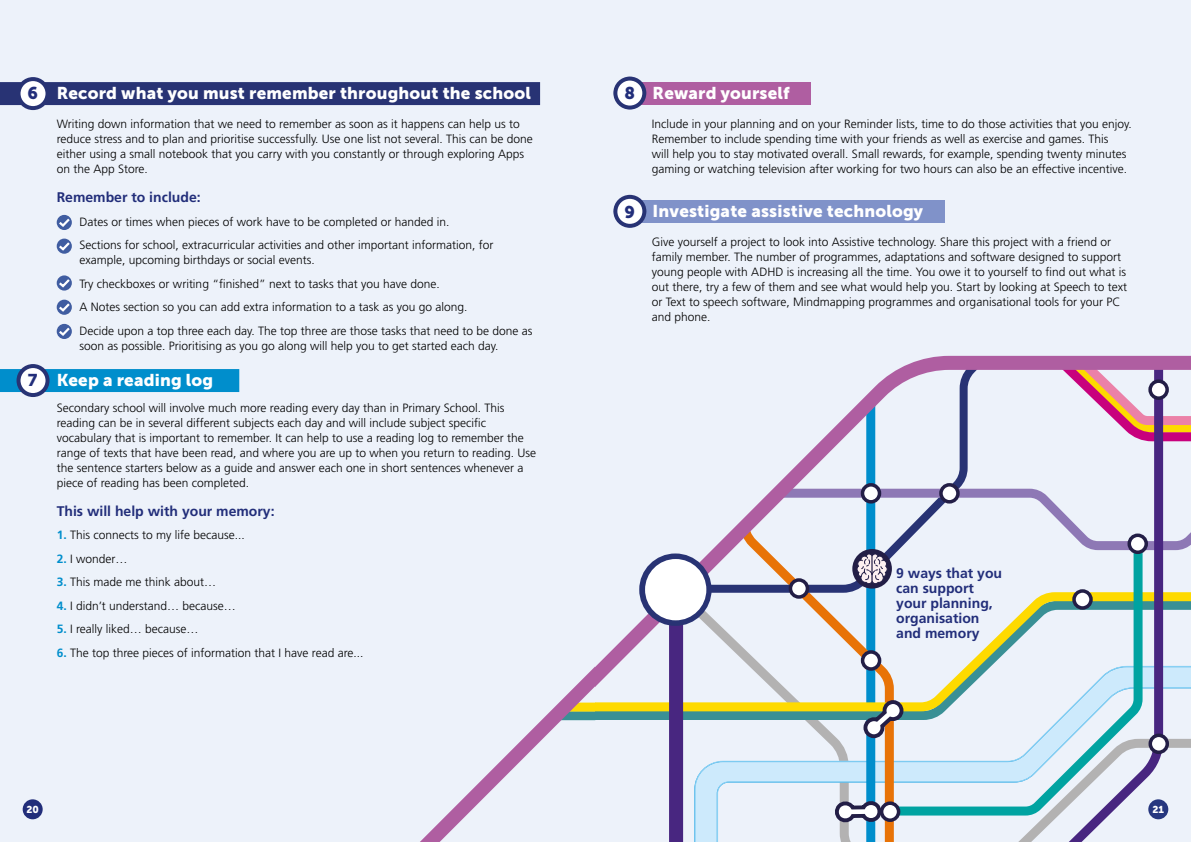
<style>
.page{position:relative;width:1191px;height:842px;background:#fff}
.page>*{position:absolute;margin:0;border:0;box-sizing:border-box;transform-origin:0 0}
.t1{font:17px "Museo Sans 900";letter-spacing:.01em;color:#fff}
.t2{font:17px "Museo Sans 900";color:#222e7a}
.t3{font:700 14px/15px "Frutiger LT Std";color:#222e7a}
.t4{font:300 12px/15px "Frutiger LT Std";color:#000}
.t5{font:10px "Museo Sans 900";color:#fff}
.s1{font-weight:700;color:#008ecc}
</style>
<div class="page">
<div style="left:595px;top:0;width:596px;height:842px;background:#edf2fa"></div>
<div style="left:0;top:0;width:595px;height:842px;background:#edf2fa"></div>
<div style="left:23px;top:799px;width:20px;height:20px;background:#222e7a;border-radius:50%"></div>
<div style="left:0;top:369px;width:239px;height:23px;background:#008ecc"></div>
<div style="left:19px;top:366px;width:29px;height:29px;background:#fff;border-radius:50%"></div>
<div style="left:17px;top:364px;width:33px;height:33px;border:4px solid #283374;border-radius:50%"></div>
<div style="left:0;top:82px;width:540px;height:23px;background:#283374"></div>
<div style="left:19px;top:79px;width:29px;height:29px;background:#fff;border-radius:50%"></div>
<div style="left:17px;top:77px;width:33px;height:33px;border:4px solid #283374;border-radius:50%"></div>
<svg style="left:420px;top:666px;width:175px;height:176px"></svg>
<div style="left:630px;top:82px;width:181px;height:23px;background:#af5ea1"></div>
<svg style="left:613px;top:77px;width:33px;height:33px"></svg>
<div style="left:630px;top:200px;width:315px;height:23px;background:#8092c9"></div>
<svg style="left:613px;top:195px;width:33px;height:33px"></svg>
<svg style="left:595px;top:355px;width:595px;height:487px"></svg>
<div style="left:669px;top:571px;width:14px;height:271px;background:#482680"></div>
<div style="left:639px;top:553px;width:72px;height:73px;border:11px solid #283374;border-radius:50%"></div>
<div style="left:645px;top:559px;width:61px;height:61px;background:#fff;border-radius:50%"></div>
<div style="left:57px;top:215px;width:15px;height:15px;background:#405da1;border-radius:50%"></div>
<svg style="left:59px;top:219px;width:11px;height:8px"></svg>
<div style="left:57px;top:239px;width:15px;height:15px;background:#405da1;border-radius:50%"></div>
<svg style="left:59px;top:242px;width:11px;height:9px"></svg>
<svg style="left:57px;top:275px;width:15px;height:16px"></svg>
<svg style="left:59px;top:279px;width:11px;height:9px"></svg>
<div style="left:57px;top:300px;width:15px;height:15px;background:#405da1;border-radius:50%"></div>
<svg style="left:59px;top:303px;width:11px;height:9px"></svg>
<div style="left:57px;top:324px;width:15px;height:15px;background:#405da1;border-radius:50%"></div>
<svg style="left:59px;top:328px;width:11px;height:8px"></svg>
<h1 class="t2" style="left:28px;top:83px;width:12px">6</h1>
<h1 class="t2" style="left:624px;top:83px;width:12px">8</h1>
<h1 class="t1" style="left:57px;top:83px;width:476px">Record what you must remember throughout the school</h1>
<h1 class="t1" style="left:652px;top:83px;width:139px">Reward yourself</h1>
<h1 class="t2" style="left:28px;top:371px;width:11px">7</h1>
<p class="t4" style="left:57px;top:117px;width:477px">Writing down information that we need to remember as soon as it happens can help us to reduce stress and to plan and prioritise successfully. Use one list not several. This can be done either using a small notebook that you carry with you constantly or through exploring Apps on the App Store.</p>
<p class="t3" style="left:57px;top:190px;width:145px">Remember to include:</p>
<p class="t4" style="left:79px;top:210px;width:415px;line-height:23.5px">Dates or times when pieces of work have to be completed or handed in.<br>Sections for school, extracurricular activities and other important information, for</p>
<p class="t4" style="left:79px;top:249px;width:455px;line-height:23.5px">example, upcoming birthdays or social events.<br>Try checkboxes or writing “finished” next to tasks that you have done.<br>A Notes section so you can add extra information to a task as you go along.<br>Decide upon a top three each day. The top three are those tasks that need to be done as</p>
<p class="t4" style="left:79px;top:338px;width:421px">soon as possible. Prioritising as you go along will help you to get started each day.</p>
<h1 class="t1" style="left:57px;top:371px;width:158px">Keep a reading log</h1>
<p class="t4" style="left:57px;top:400px;width:481px">Secondary school will involve much more reading every day than in Primary School. This reading can be in several different subjects each day and will include subject specific vocabulary that is important to remember. It can help to use a reading log to remember the range of texts that have been read, and where you are up to when you return to reading. Use the sentence starters below as a guide and answer each one in short sentences whenever a piece of reading has been completed.</p>
<p class="t3" style="left:57px;top:503px;width:219px">This will help with your memory:</p>
<p class="t4" style="left:57px;top:528px;width:190px"><span class="s1">1.</span> This connects to my life because...</p>
<p class="t4" style="left:57px;top:551px;width:72px"><span class="s1">2.</span> I wonder…</p>
<p class="t4" style="left:57px;top:575px;width:161px"><span class="s1">3.</span> This made me think about…</p>
<p class="t4" style="left:57px;top:598px;width:181px"><span class="s1">4.</span> I didn’t understand… because…</p>
<p class="t4" style="left:57px;top:622px;width:143px"><span class="s1">5.</span> I really liked… because…</p>
<p class="t4" style="left:57px;top:645px;width:308px"><span class="s1">6.</span> The top three pieces of information that I have read are...</p>
<h1 class="t2" style="left:624px;top:202px;width:12px">9</h1>
<p class="t4" style="left:652px;top:117px;width:481px">Include in your planning and on your Reminder lists, time to do those activities that you enjoy.<br>Remember to include spending time with your friends as well as exercise and games. This<br>will help you to stay motivated overall. Small rewards, for example, spending twenty minutes gaming or watching television after working for two hours can also be an effective incentive.</p>
<h1 class="t1" style="left:652px;top:202px;width:272px">Investigate assistive technology</h1>
<p class="t4" style="left:652px;top:235px;width:477px">Give yourself a project to look into Assistive technology. Share this project with a friend or family member. The number of programmes, adaptations and software designed to support young people with ADHD is increasing all the time. You owe it to yourself to find out what is out there, try a few of them and see what would help you. Start by looking at Speech to text or Text to speech software, Mindmapping programmes and organisational tools for your PC and phone.</p>
<p class="t3" style="left:896px;top:566px;width:107px">9 ways that you can support your planning, organisation and memory</p>
<p class="t5" style="left:26px;top:804px;width:14px">20</p>
<p class="t5" style="left:1152px;top:804px;width:13px">21</p>
</div>
